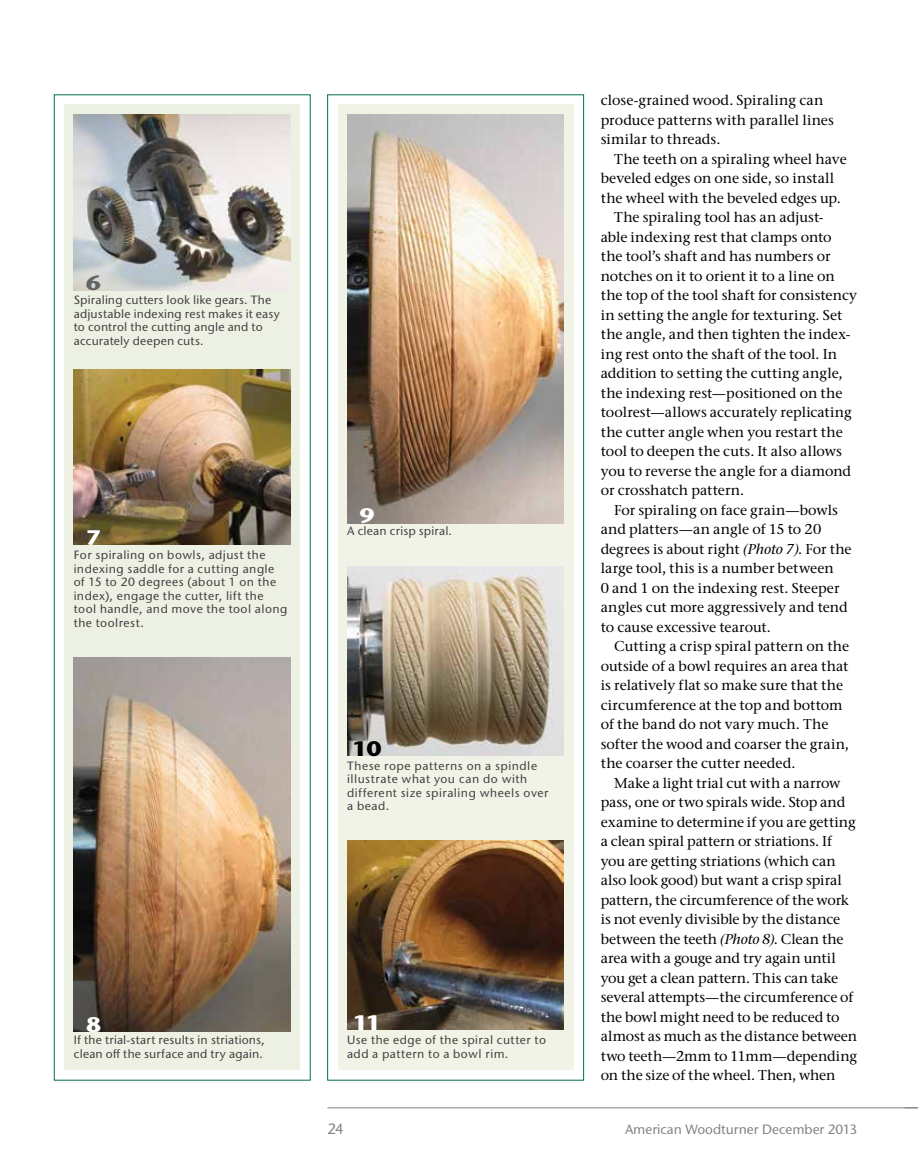
<style>
.page{position:relative;width:918px;height:1175px;background:#fff}
.page>*{position:absolute;margin:0;border:0;box-sizing:border-box;transform-origin:0 0}
.t1{font:700 21px "Stone Sans ITC Pro";color:#fff;scale:1.1 1}
.t2{font:700 21px "Stone Sans ITC Pro";color:#000;scale:1.1 1}
.t3{font:700 21px "Stone Sans ITC Pro";color:#636466;scale:1.1 1}
.t4{font:500 15px "Stone Sans ITC Pro";color:#808285}
.t5{font:500 14.25px/19.5px "Stone Serif ITC Pro";color:#000}
.t6{font:500 13.5px "Stone Sans ITC Pro";color:#808285}
.t7{font:500 12px/13.5px "Stone Sans ITC Pro";letter-spacing:.035em;color:#414042}
.t8{font:500 12px/13.5px "Stone Sans ITC Pro";letter-spacing:.015em;color:#414042}
.t9{font:500 12px "Stone Sans ITC Pro";letter-spacing:.01em;color:#414042}
.s1{font-style:italic}
</style>
<div class="page">
<hr style="left:327px;top:1107px;width:591px;height:1px;background:#808285">
<div style="left:64px;top:105px;width:236px;height:965px;background:#ecf1e3"></div>
<div style="left:338px;top:105px;width:236px;height:965px;background:#f1f3e6"></div>
<img style="left:74px;top:114px;width:216px;height:176px">
<img style="left:74px;top:369px;width:216px;height:176px">
<img style="left:74px;top:657px;width:216px;height:374px">
<img style="left:347px;top:567px;width:217px;height:189px">
<img style="left:347px;top:840px;width:217px;height:189px">
<img style="left:347px;top:115px;width:217px;height:408px">
<h1 class="t3" style="left:86px;top:269px;width:16px">6</h1>
<p class="t8" style="left:74px;top:293px;width:208px">Spiraling cutters look like gears. The adjustable indexing rest makes it easy to control the cutting angle and to accurately deepen cuts.</p>
<h1 class="t1" style="left:86px;top:524px;width:16px">7</h1>
<p class="t7" style="left:74px;top:548px;width:215px">For spiraling on bowls, adjust the indexing saddle for a cutting angle of 15 to 20 degrees (about 1 on the index), engage the cutter, lift the tool handle, and move the tool along the toolrest.</p>
<h1 class="t1" style="left:86px;top:1010px;width:16px">8</h1>
<p class="t8" style="left:74px;top:1033px;width:192px">If the trial-start results in striations, clean off the surface and try again.</p>
<h1 class="t1" style="left:359px;top:502px;width:16px">9</h1>
<p class="t9" style="left:347px;top:524px;width:106px">A clean crisp spiral.</p>
<h1 class="t2" style="left:352px;top:735px;width:29px">10</h1>
<p class="t7" style="left:347px;top:759px;width:203px">These rope patterns on a spindle illustrate what you can do with different size spiraling wheels over a bead.</p>
<h1 class="t1" style="left:353px;top:1009px;width:27px">11</h1>
<p class="t7" style="left:347px;top:1033px;width:201px">Use the edge of the spiral cutter to add a pattern to a bowl rim.</p>
<p class="t5" style="left:601px;top:90px;width:235px">close-grained wood. Spiraling can produce patterns with parallel lines similar to threads.</p>
<p class="t5" style="left:614px;top:149px;width:234px">The teeth on a spiraling wheel have</p>
<p class="t5" style="left:601px;top:168px;width:235px">beveled edges on one side, so install</p>
<p class="t5" style="left:601px;top:188px;width:242px">the wheel with the beveled edges up.</p>
<p class="t5" style="left:614px;top:207px;width:211px">The spiraling tool has an adjust-</p>
<p class="t5" style="left:601px;top:227px;width:233px">able indexing rest that clamps onto</p>
<p class="t5" style="left:601px;top:246px;width:231px">the tool’s shaft and has numbers or</p>
<p class="t5" style="left:601px;top:266px;width:236px">notches on it to orient it to a line on</p>
<p class="t5" style="left:601px;top:285px;width:258px">the top of the tool shaft for consistency</p>
<p class="t5" style="left:601px;top:305px;width:243px">in setting the angle for texturing. Set</p>
<p class="t5" style="left:601px;top:324px;width:251px">the angle, and then tighten the index-</p>
<p class="t5" style="left:601px;top:344px;width:238px">ing rest onto the shaft of the tool. In</p>
<p class="t5" style="left:601px;top:363px;width:243px">addition to setting the cutting angle,</p>
<p class="t5" style="left:601px;top:383px;width:243px">the indexing rest—positioned on the</p>
<p class="t5" style="left:601px;top:402px;width:253px">toolrest—allows accurately replicating</p>
<p class="t5" style="left:601px;top:422px;width:244px">the cutter angle when you restart the</p>
<p class="t5" style="left:601px;top:441px;width:243px">tool to deepen the cuts. It also allows</p>
<p class="t5" style="left:601px;top:461px;width:252px">you to reverse the angle for a diamond</p>
<p class="t5" style="left:601px;top:480px;width:145px">or crosshatch pattern.</p>
<p class="t5" style="left:614px;top:500px;width:225px">For spiraling on face grain—bowls</p>
<p class="t5" style="left:601px;top:519px;width:222px">and platters—an angle of 15 to 20</p>
<p class="t5" style="left:601px;top:539px;width:252px">degrees is about right <span class="s1">(Photo 7)</span>. For the</p>
<p class="t5" style="left:601px;top:558px;width:235px">large tool, this is a number between</p>
<p class="t5" style="left:601px;top:578px;width:240px">0 and 1 on the indexing rest. Steeper</p>
<p class="t5" style="left:601px;top:597px;width:249px">angles cut more aggressively and tend</p>
<p class="t5" style="left:601px;top:617px;width:172px">to cause excessive tearout.</p>
<p class="t5" style="left:614px;top:636px;width:236px">Cutting a crisp spiral pattern on the</p>
<p class="t5" style="left:601px;top:656px;width:249px">outside of a bowl requires an area that</p>
<p class="t5" style="left:601px;top:675px;width:244px">is relatively flat so make sure that the</p>
<p class="t5" style="left:601px;top:695px;width:243px">circumference at the top and bottom</p>
<p class="t5" style="left:601px;top:714px;width:229px">of the band do not vary much. The</p>
<p class="t5" style="left:601px;top:734px;width:250px">softer the wood and coarser the grain,</p>
<p class="t5" style="left:601px;top:753px;width:196px">the coarser the cutter needed.</p>
<p class="t5" style="left:614px;top:773px;width:228px">Make a light trial cut with a narrow</p>
<p class="t5" style="left:601px;top:792px;width:246px">pass, one or two spirals wide. Stop and</p>
<p class="t5" style="left:601px;top:812px;width:257px">examine to determine if you are getting</p>
<p class="t5" style="left:601px;top:831px;width:233px">a clean spiral pattern or striations. If</p>
<p class="t5" style="left:601px;top:851px;width:237px">you are getting striations (which can</p>
<p class="t5" style="left:601px;top:870px;width:243px">also look good) but want a crisp spiral</p>
<p class="t5" style="left:601px;top:890px;width:250px">pattern, the circumference of the work</p>
<p class="t5" style="left:601px;top:909px;width:241px">is not evenly divisible by the distance</p>
<p class="t5" style="left:601px;top:929px;width:244px">between the teeth <span class="s1">(Photo 8)</span>. Clean the</p>
<p class="t5" style="left:601px;top:948px;width:237px">area with a gouge and try again until</p>
<p class="t5" style="left:601px;top:968px;width:239px">you get a clean pattern. This can take</p>
<p class="t5" style="left:601px;top:987px;width:254px">several attempts—the circumference of</p>
<p class="t5" style="left:601px;top:1007px;width:240px">the bowl might need to be reduced to</p>
<p class="t5" style="left:601px;top:1026px;width:258px">almost as much as the distance between</p>
<p class="t5" style="left:601px;top:1046px;width:258px">two teeth—2mm to 11mm—depending</p>
<p class="t5" style="left:601px;top:1065px;width:236px">on the size of the wheel. Then, when</p>
<p class="t4" style="left:327px;top:1119px;width:18px">24</p>
<p class="t6" style="left:625px;top:1120px;width:234px">American Woodturner December 2013</p>
</div>
